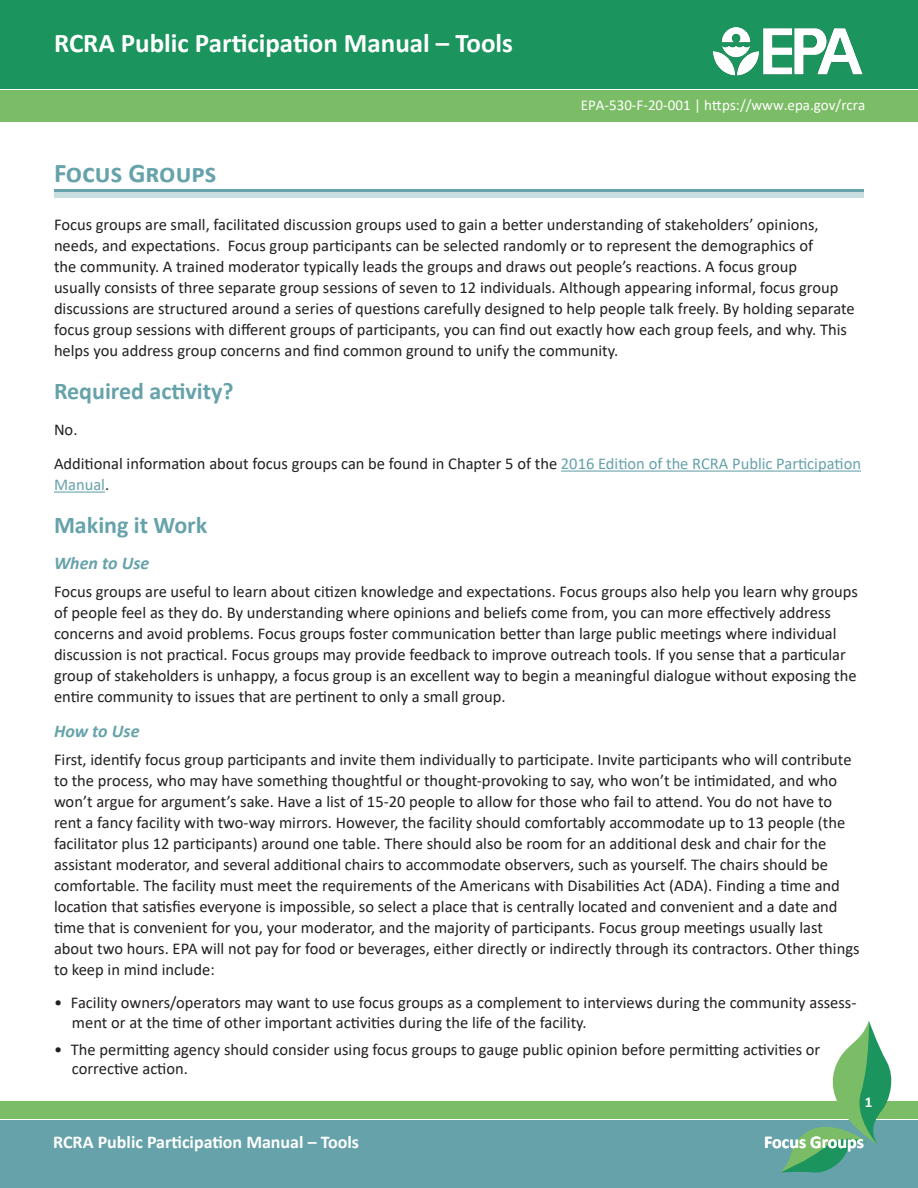
<style>
.page{position:relative;width:918px;height:1188px;background:#fff}
.page>*{position:absolute;margin:0;border:0;box-sizing:border-box;transform-origin:0 0}
.t1{font:700 27px "Calibri";color:#fff}
.Tool_Title{font:700 27px "Calibri";color:#66a2aa}
.Section_Header{font:700 24px "Calibri";color:#66a2aa}
.footer_text-tool_tit{font:700 18px "Calibri";color:#fff}
.Section_Header_Subhe{font:italic 700 18px "Calibri";color:#66a2aa}
.body_text{font:16.5px/21px "Calibri";color:#231f20}
.t2{font:15px "Calibri";color:#fff}
.t3{font:700 15px "Calibri";color:#fff}
.s1{color:#66a2aa}
</style>
<div class="page">
<div style="left:0;top:1120px;width:918px;height:68px;background:#66a2aa"></div>
<div style="left:0;top:1101px;width:918px;height:18px;background:#7bbc66"></div>
<div style="left:0;top:0;width:918px;height:89px;background:#1b945e"></div>
<div style="left:0;top:90px;width:918px;height:32px;background:#7bbc66"></div>
<svg style="left:780px;top:1020px;width:112px;height:153px"></svg>
<img style="left:713px;top:28px;width:150px;height:48px">
<div style="left:54px;top:191px;width:810px;height:7px;background:#c9dee1"></div>
<hr style="left:54px;top:189px;width:810px;height:3px;background:#66a2aa">
<hr style="left:561px;top:471px;width:300px;height:1px;background:#66a2aa">
<hr style="left:54px;top:492px;width:51px;height:1px;background:#66a2aa">
<h1 class="t1" style="left:54px;top:24px;width:460px">RCRA Public Participation Manual – Tools</h1>
<p class="t2" style="left:581px;top:95px;width:286px">EPA-530-F-20-001 | https://www.epa.gov/rcra</p>
<p class="Tool_Title" style="left:54px;top:154px;width:164px">Focus Groups</p>
<p class="body_text" style="left:54px;top:214px;width:802px">Focus groups are small, facilitated discussion groups used to gain a better understanding of stakeholders’ opinions, needs, and expectations. Focus group participants can be selected randomly or to represent the demographics of<br>the community. A trained moderator typically leads the groups and draws out people’s reactions. A focus group<br>usually consists of three separate group sessions of seven to 12 individuals. Although appearing informal, focus group discussions are structured around a series of questions carefully designed to help people talk freely. By holding separate focus group sessions with different groups of participants, you can find out exactly how each group feels, and why. This helps you address group concerns and find common ground to unify the community.</p>
<p class="Section_Header" style="left:54px;top:374px;width:181px">Required activity?</p>
<p class="body_text" style="left:54px;top:418px;width:25px">No.</p>
<p class="body_text" style="left:54px;top:453px;width:809px">Additional information about focus groups can be found in Chapter 5 of the <span class="s1">2016 Edition of the RCRA Public Participation<br>Manual</span>.</p>
<p class="Section_Header" style="left:54px;top:508px;width:155px">Making it Work</p>
<p class="Section_Header_Subhe" style="left:54px;top:551px;width:97px">When to Use</p>
<p class="body_text" style="left:54px;top:581px;width:805px">Focus groups are useful to learn about citizen knowledge and expectations. Focus groups also help you learn why groups of people feel as they do. By understanding where opinions and beliefs come from, you can more effectively address concerns and avoid problems. Focus groups foster communication better than large public meetings where individual discussion is not practical. Focus groups may provide feedback to improve outreach tools. If you sense that a particular group of stakeholders is unhappy, a focus group is an excellent way to begin a meaningful dialogue without exposing the entire community to issues that are pertinent to only a small group.</p>
<p class="Section_Header_Subhe" style="left:54px;top:718px;width:87px">How to Use</p>
<p class="body_text" style="left:54px;top:748px;width:807px">First, identify focus group participants and invite them individually to participate. Invite participants who will contribute to the process, who may have something thoughtful or thought-provoking to say, who won’t be intimidated, and who won’t argue for argument’s sake. Have a list of 15-20 people to allow for those who fail to attend. You do not have to rent a fancy facility with two-way mirrors. However, the facility should comfortably accommodate up to 13 people (the facilitator plus 12 participants) around one table. There should also be room for an additional desk and chair for the assistant moderator, and several additional chairs to accommodate observers, such as yourself. The chairs should be comfortable. The facility must meet the requirements of the Americans with Disabilities Act (ADA). Finding a time and location that satisfies everyone is impossible, so select a place that is centrally located and convenient and a date and time that is convenient for you, your moderator, and the majority of participants. Focus group meetings usually last about two hours. EPA will not pay for food or beverages, either directly or indirectly through its contractors. Other things to keep in mind include:</p>
<p class="body_text" style="left:72px;top:992px;width:786px;line-height:19.8px;text-indent:-18px">• Facility owners/operators may want to use focus groups as a complement to interviews during the community assess&shy;ment or at the time of other important activities during the life of the facility.</p>
<p class="body_text" style="left:72px;top:1039px;width:750px;line-height:19.8px;text-indent:-18px">• The permitting agency should consider using focus groups to gauge public opinion before permitting activities or corrective action.</p>
<p class="footer_text-tool_tit" style="left:53px;top:1129px;width:307px">RCRA Public Participation Manual – Tools</p>
<p class="t3" style="left:865px;top:1092px;width:9px">1</p>
<p class="footer_text-tool_tit" style="left:764px;top:1129px;width:101px">Focus Groups</p>
</div>
